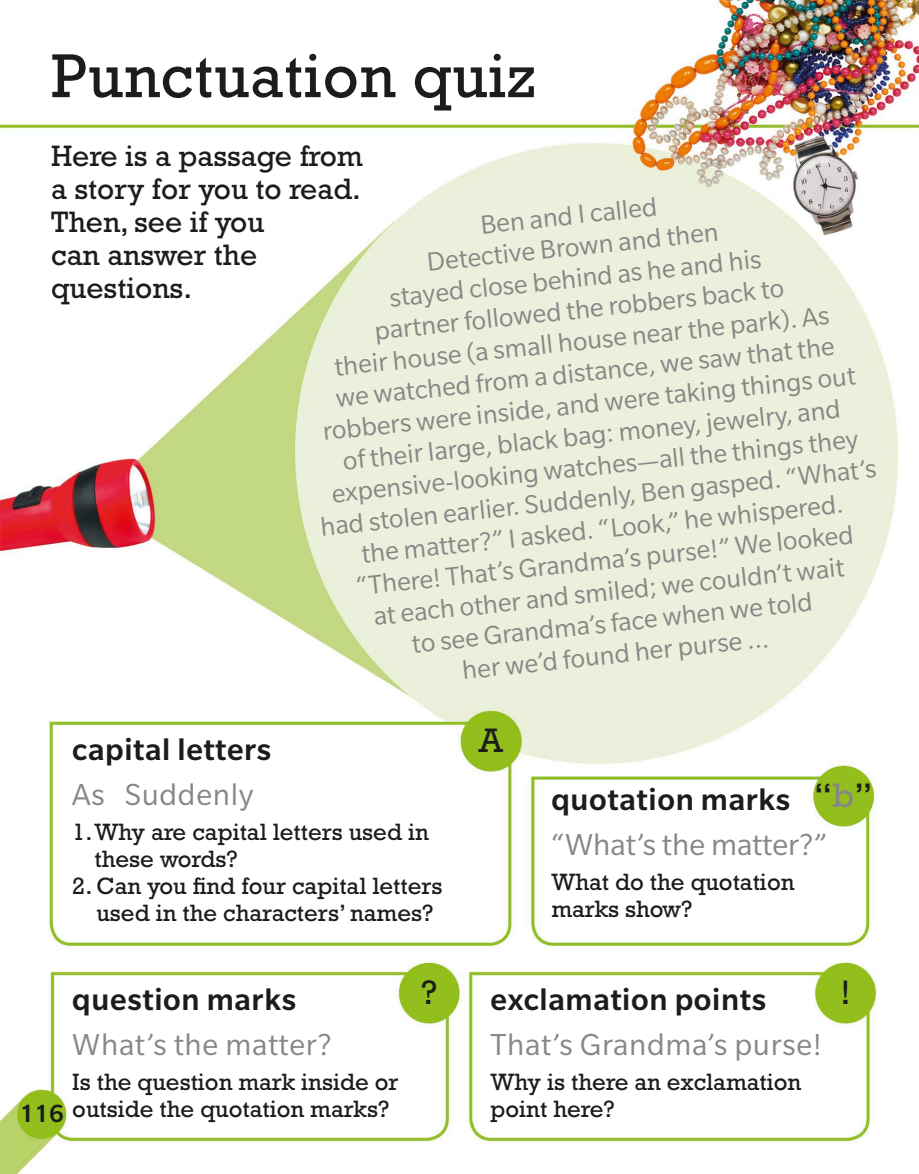
<style>
.page{position:relative;width:919px;height:1174px;background:#fff}
.page>*{position:absolute;margin:0;border:0;box-sizing:border-box;transform-origin:0 0}
.t1{font:63px "Rockwell Std";letter-spacing:.01em;color:#1c1c1a}
.t2{font:34.5px "Rockwell Std";color:#1c1c1a}
.t3{font:500 33px "Slate Pro";letter-spacing:.02em;color:#1c1c1a}
.t4{font:33px "Slate Pro";letter-spacing:.02em;color:#878786}
.t5{font:33px "Slate Pro";color:#878786}
.t6{font:30px/33px "Rockwell Std";color:#1c1c1a}
.t7{font:28.5px/31.5px "Slate Pro";color:#878786;text-align:center}
.t8{font:500 27px "Slate Pro";color:#1c1c1a}
.t9{font:24px/27px "Rockwell Std";color:#1c1c1a}
.s1{color:#878786}
</style>
<div class="page">
<img style="left:0;top:0;width:918px;height:1174px">
<h1 class="t1" style="left:51px;top:39px;width:486px">Punctuation quiz</h1>
<p class="t6" style="left:51px;top:139px;width:313px">Here is a passage from a story for you to read.<br>Then, see if you<br>can answer the questions.</p>
<p class="t7" style="left:289px;top:229px;width:560px;rotate:-6deg">Ben and I called<br>Detective Brown and then<br>stayed close behind as he and his<br>partner followed the robbers back to<br>their house (a small house near the park). As<br>we watched from a distance, we saw that the robbers were inside, and were taking things out of their large, black bag: money, jewelry, and expensive-looking watches—all the things they had stolen earlier. Suddenly, Ben gasped. “What’s the matter?” I asked. “Look,” he whispered. “There! That’s Grandma’s purse!” We looked<br>at each other and smiled; we couldn’t wait<br>to see Grandma’s face when we told<br>her we’d found her purse ...</p>
<p class="t3" style="left:72px;top:731px;width:200px">capital letters</p>
<p class="t4" style="left:72px;top:777px;width:183px">As Suddenly</p>
<p class="t9" style="left:94px;top:818px;width:336px;text-indent:-22px">1. Why are capital letters used in these words?</p>
<p class="t9" style="left:96px;top:872px;width:347px;text-indent:-24px">2. Can you find four capital letters used in the characters’ names?</p>
<p class="t8" style="left:20px;top:1098px;width:46px">116</p>
<p class="t3" style="left:72px;top:981px;width:225px">question marks</p>
<p class="t4" style="left:72px;top:1027px;width:261px">What’s the matter?</p>
<p class="t9" style="left:72px;top:1068px;width:328px">Is the question mark inside or outside the quotation marks?</p>
<p class="t2" style="left:421px;top:972px;width:18px">?</p>
<p class="t2" style="left:479px;top:720px;width:26px">A</p>
<p class="t2" style="left:814px;top:776px;width:60px">“<span class="s1">b</span>”</p>
<p class="t3" style="left:551px;top:782px;width:240px">quotation marks</p>
<p class="t5" style="left:551px;top:827px;width:277px">“What’s the matter?”</p>
<p class="t9" style="left:551px;top:868px;width:245px">What do the quotation marks show?</p>
<p class="t3" style="left:490px;top:981px;width:277px">exclamation points</p>
<p class="t4" style="left:490px;top:1027px;width:333px">That’s Grandma’s purse!</p>
<p class="t9" style="left:490px;top:1068px;width:312px">Why is there an exclamation point here?</p>
<p class="t2" style="left:840px;top:972px;width:12px">!</p>
</div>
